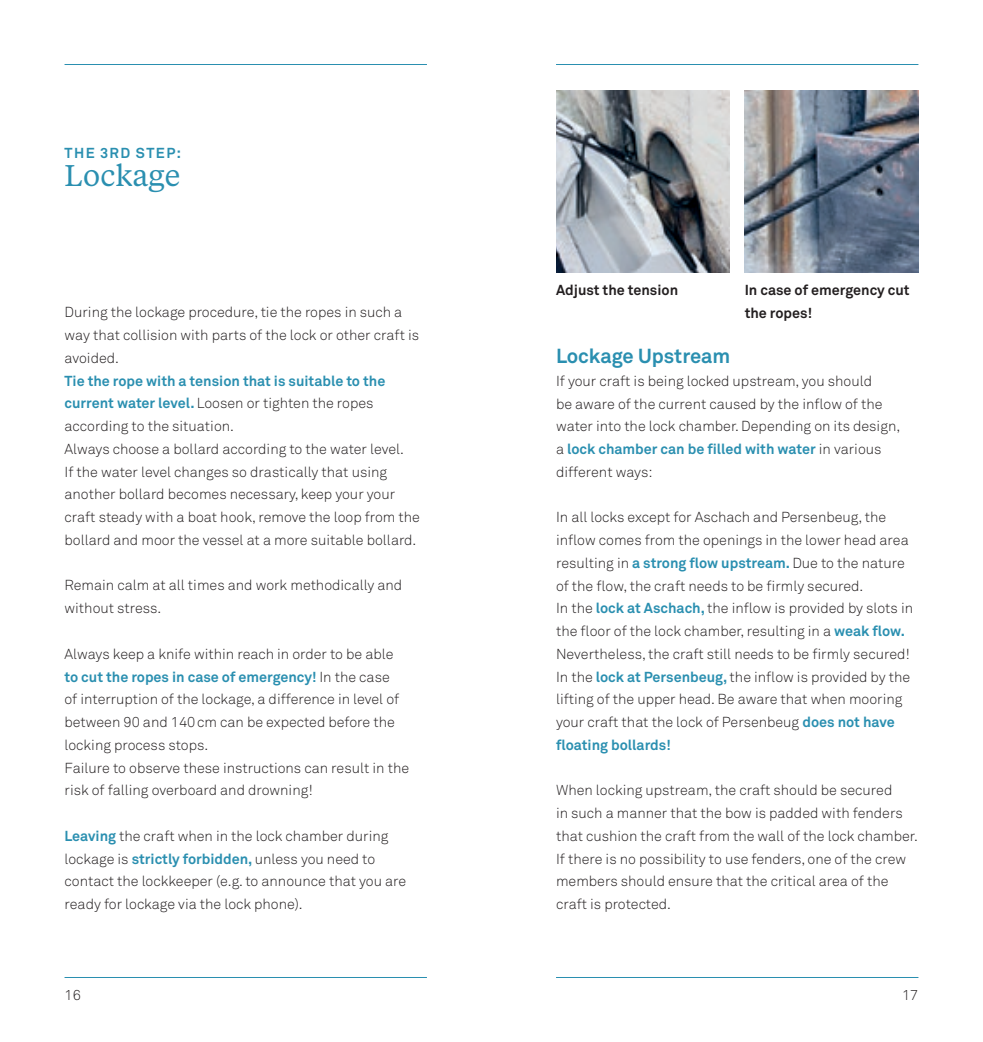
<style>
.page{position:relative;width:983px;height:1042px;background:#fff}
.page>*{position:absolute;margin:0;border:0;box-sizing:border-box;transform-origin:0 0}
.t1{font:29.75px "Tiempos Text";color:#2a8fb0}
.t2{font:700 20.12px "Akkurat Std";color:#2a8fb0}
.t3{font:300 14.35px/22.8px "Akkurat Std";color:#231f20}
.t4{font:700 14.35px/22.8px "Akkurat Std";color:#231f20}
.t5{font:700 14.35px "Akkurat Std";letter-spacing:.1em;color:#2a8fb0}
.s1{font-weight:700;color:#2a8fb0}
</style>
<div class="page">
<hr style="left:64px;top:64px;width:363px;height:1px;background:#2a8fb0">
<hr style="left:64px;top:977px;width:363px;height:1px;background:#2a8fb0">
<hr style="left:556px;top:64px;width:362px;height:1px;background:#2a8fb0">
<hr style="left:556px;top:977px;width:362px;height:1px;background:#2a8fb0">
<img style="left:556px;top:90px;width:173px;height:182px">
<img style="left:744px;top:90px;width:174px;height:182px">
<p class="t5" style="left:65px;top:144px;width:118px">THE 3RD STEP:</p>
<h1 class="t1" style="left:64px;top:156px;width:117px">Lockage</h1>
<p class="t3" style="left:64px;top:301px;width:356px">During the lockage procedure, tie the ropes in such a way that collision with parts of the lock or other craft is avoided.</p>
<p class="t3" style="left:64px;top:369px;width:357px"><span class="s1">Tie the rope with a tension that is suitable to the current water level.</span> Loosen or tighten the ropes according to the situation.<br>Always choose a bollard according to the water level.<br>If the water level changes so drastically that using another bollard becomes necessary, keep your your craft steady with a boat hook, remove the loop from the bollard and moor the vessel at a more suitable bollard.</p>
<p class="t3" style="left:64px;top:574px;width:339px">Remain calm at all times and work methodically and without stress.</p>
<p class="t3" style="left:64px;top:642px;width:346px">Always keep a knife within reach in order to be able <span class="s1">to cut the ropes in case of emergency!</span> In the case<br>of interruption of the lockage, a difference in level of between 90 and 140cm can be expected before the locking process stops.<br>Failure to observe these instructions can result in the risk of falling overboard and drowning!</p>
<p class="t3" style="left:64px;top:824px;width:343px"><span class="s1">Leaving</span> the craft when in the lock chamber during lockage is <span class="s1">strictly forbidden,</span> unless you need to contact the lockkeeper (e.g. to announce that you are ready for lockage via the lock phone).</p>
<p class="t4" style="left:556px;top:278px;width:124px">Adjust the tension</p>
<p class="t4" style="left:744px;top:278px;width:166px">In case of emergency cut the ropes!</p>
<h2 class="t2" style="left:556px;top:344px;width:176px">Lockage Upstream</h2>
<p class="t3" style="left:556px;top:369px;width:345px">If your craft is being locked upstream, you should<br>be aware of the current caused by the inflow of the water into the lock chamber. Depending on its design, a <span class="s1">lock chamber can be filled with water</span> in various different ways:</p>
<p class="t3" style="left:556px;top:506px;width:358px">In all locks except for Aschach and Persenbeug, the inflow comes from the openings in the lower head area resulting in <span class="s1">a strong flow upstream.</span> Due to the nature of the flow, the craft needs to be firmly secured.<br>In the <span class="s1">lock at Aschach,</span> the inflow is provided by slots in the floor of the lock chamber, resulting in a <span class="s1">weak flow.<br></span>Nevertheless, the craft still needs to be firmly secured!<br>In the <span class="s1">lock at Persenbeug,</span> the inflow is provided by the lifting of the upper head. Be aware that when mooring your craft that the lock of Persenbeug <span class="s1">does not have floating bollards!</span></p>
<p class="t3" style="left:556px;top:779px;width:363px">When locking upstream, the craft should be secured<br>in such a manner that the bow is padded with fenders that cushion the craft from the wall of the lock chamber.<br>If there is no possibility to use fenders, one of the crew members should ensure that the critical area of the craft is protected.</p>
<p class="t3" style="left:64px;top:984px;width:18px">16</p>
<p class="t3" style="left:901px;top:984px;width:18px">17</p>
</div>
